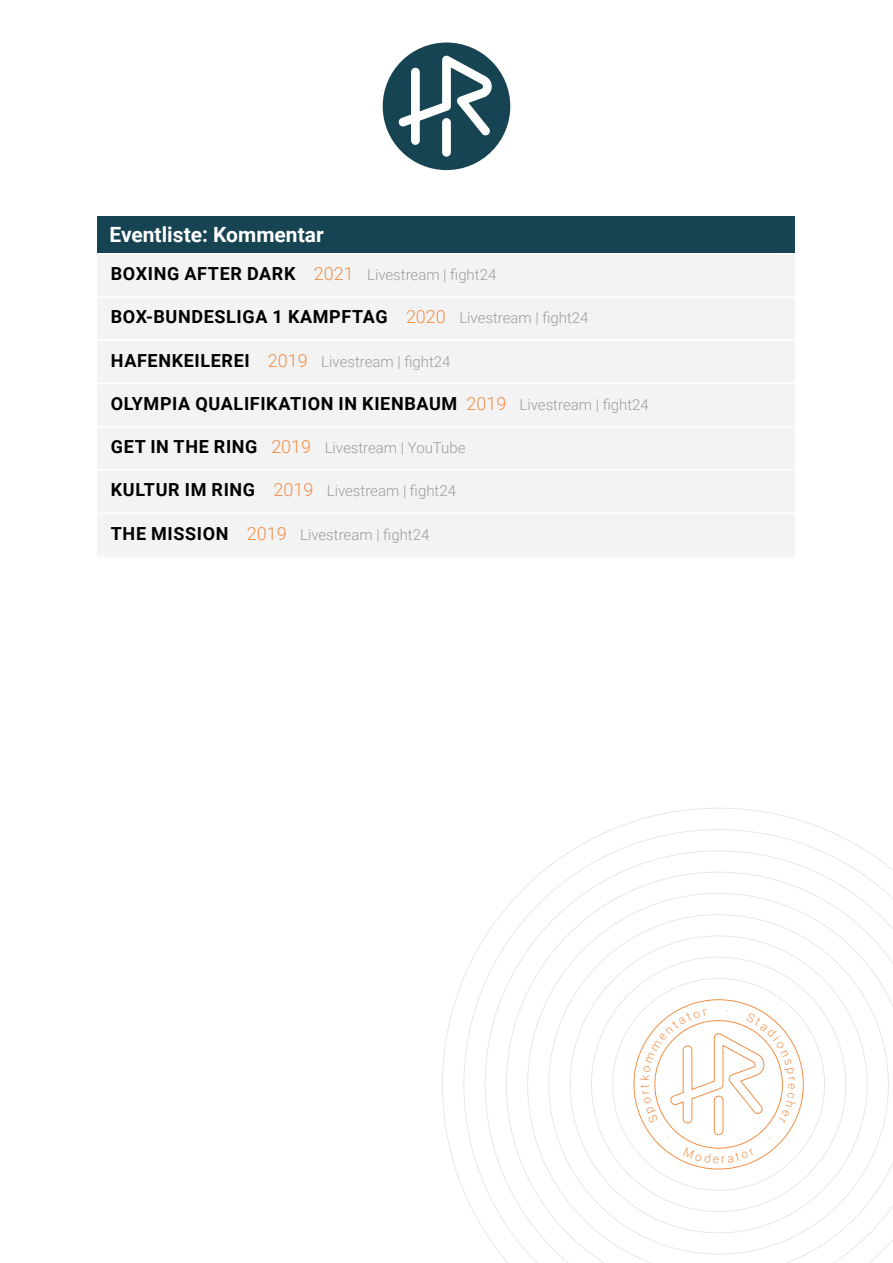
<style>
.page{position:relative;width:893px;height:1263px;background:#fff}
.page>*{position:absolute;margin:0;border:0;box-sizing:border-box;transform-origin:0 0}
.t1{font:700 21px "Roboto";color:#fff}
.t2{font:700 18px "Roboto";letter-spacing:.035em;color:#000}
.t3{font:300 15px "Roboto";color:#9d9d9c}
.s1{font-weight:700;font-size:18px;color:#000}
.s2{font-size:18px;color:#f28e45}
.s3{font-weight:300;color:#f28e45}
.s4{font-weight:300;font-size:15px;color:#9d9d9c}
</style>
<div class="page">
<div style="left:98px;top:253px;width:697px;height:304px;background:#f3f3f3"></div>
<div style="left:98px;top:216px;width:697px;height:37px;background:#164452"></div>
<hr style="left:98px;top:426px;width:697px;height:2px;background:#fff">
<hr style="left:98px;top:469px;width:697px;height:2px;background:#fff">
<hr style="left:98px;top:513px;width:697px;height:1px;background:#fff">
<hr style="left:98px;top:340px;width:697px;height:1px;background:#fff">
<hr style="left:98px;top:383px;width:697px;height:1px;background:#fff">
<hr style="left:98px;top:556px;width:697px;height:1px;background:#fff">
<hr style="left:98px;top:253px;width:697px;height:1px;background:#fff">
<hr style="left:98px;top:296px;width:697px;height:2px;background:#fff">
<svg style="left:383px;top:43px;width:127px;height:127px"></svg>
<svg style="left:442px;top:808px;width:451px;height:455px"></svg>
<svg style="left:640px;top:1009px;width:155px;height:154px"></svg>
<h1 class="t1" style="left:109px;top:226px;width:216px">Eventliste: Kommentar</h1>
<p class="t3" style="left:111px;top:264px;width:387px"><span class="s1">BOXING AFTER DARK</span> <span class="s2">2021</span> Livestream | fight24</p>
<p class="t2" style="left:111px;top:310px;width:479px">BOX-BUNDESLIGA 1 KAMPFTAG <span class="s3">2020</span> <span class="s4">Livestream | fight24</span></p>
<p class="t3" style="left:111px;top:351px;width:341px"><span class="s1">HAFENKEILEREI</span> <span class="s2">2019</span> Livestream | fight24</p>
<p class="t2" style="left:111px;top:396px;width:539px">OLYMPIA QUALIFIKATION IN KIENBAUM <span class="s3">2019</span> <span class="s4">Livestream | fight24</span></p>
<p class="t3" style="left:111px;top:441px;width:356px"><span class="s1">GET IN THE RING</span> <span class="s2">2019</span> Livestream | YouTube</p>
<p class="t3" style="left:111px;top:480px;width:347px"><span class="s1">KULTUR IM RING</span> <span class="s2">2019</span> Livestream | fight24</p>
<p class="t3" style="left:111px;top:524px;width:320px"><span class="s1">THE MISSION</span> <span class="s2">2019</span> Livestream | fight24</p>
</div>
